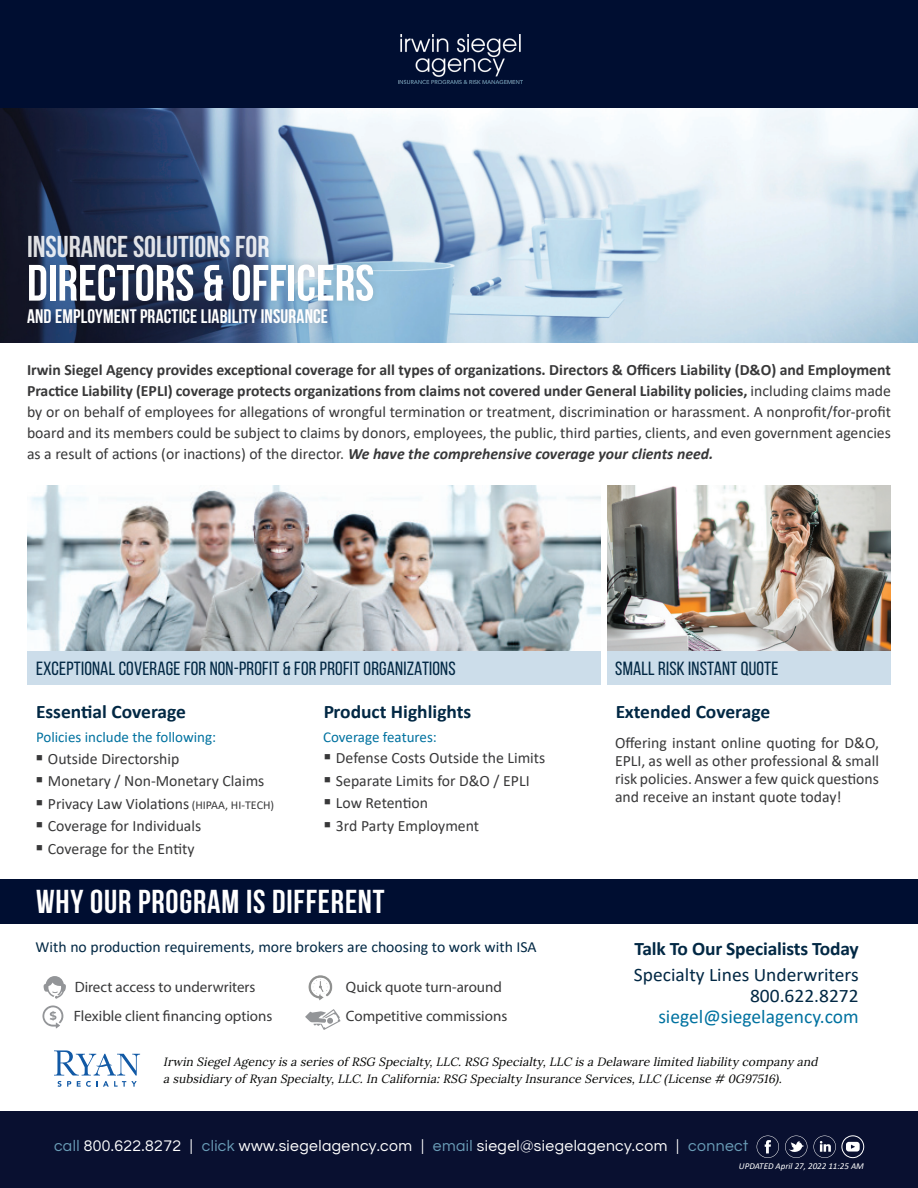
<style>
.page{position:relative;width:918px;height:1188px;background:#fff}
.page>*{position:absolute;margin:0;border:0;box-sizing:border-box;transform-origin:0 0}
.t1{font:700 51px "Bebas Neue";color:#fff}
.t2{font:700 33px "Bebas Neue";letter-spacing:.025em;color:#fff}
.t3{font:700 30px "Bebas Neue";color:#fff}
.t4{font:700 19.5px "Bebas Neue";letter-spacing:.01em;color:#fff}
.t5{font:19.5px "Calibri";color:#0072a0}
.t6{font:19.05px "Bebas Neue";letter-spacing:.01em;color:#022844}
.t7{font:700 19.05px "Calibri";letter-spacing:-.005em;color:#022844}
.t8{font:19.05px/21px "Calibri";color:#022844;text-align:right}
.t9{font:15.75px/21px "Calibri";color:#383839;text-align:justify}
.t10{font:15.75px "Questrial";letter-spacing:.025em;color:#fff}
.t11{font:15.45px "Calibri";color:#022844}
.t12{font:15px/28.7px "Myriad Pro";color:#383839}
.t13{font:15px "Calibri";color:#0072a0}
.t14{font:italic 12px/16.5px "Lora";color:#040503}
.t15{font:italic 9px "Calibri";color:#fff}
.s1{font-weight:700}
.s2{font-weight:700;font-style:italic}
.s3{font-size:12px}
.s4{color:#6a9db7}
</style>
<div class="page">
<div style="left:0;top:1112px;width:918px;height:76px;background:#091030"></div>
<svg style="left:785px;top:1136px;width:22px;height:22px"></svg>
<svg style="left:757px;top:1136px;width:22px;height:22px"></svg>
<svg style="left:813px;top:1135px;width:51px;height:23px"></svg>
<img style="left:27px;top:485px;width:574px;height:165px">
<img style="left:0;top:108px;width:918px;height:235px">
<div style="left:20px;top:256px;width:361px;height:75px;background:#231f20;opacity:.14"></div>
<img style="left:608px;top:485px;width:283px;height:165px">
<div style="left:27px;top:651px;width:574px;height:34px;background:#ccddea"></div>
<div style="left:608px;top:651px;width:283px;height:34px;background:#ccddea"></div>
<svg style="left:43px;top:976px;width:23px;height:23px"></svg>
<svg style="left:305px;top:1009px;width:36px;height:21px"></svg>
<svg style="left:42px;top:1005px;width:21px;height:24px"></svg>
<img style="left:308px;top:975px;width:25px;height:26px">
<div style="left:0;top:0;width:918px;height:108px;background:#000e31"></div>
<img style="left:399px;top:34px;width:124px;height:49px">
<div style="left:0;top:880px;width:918px;height:44px;background:#000e31"></div>
<svg style="left:54px;top:1050px;width:86px;height:37px"></svg>
<h3 class="t3" style="left:27px;top:230px;width:244px">INSURANCE SOLUTIONS FOR</h3>
<h1 class="t1" style="left:27px;top:255px;width:349px">DIRECTORS &amp; OFFICERS</h1>
<p class="t4" style="left:27px;top:306px;width:303px">AND EMPLOYMENT PRACTICE LIABILITY INSURANCE</p>
<p class="t9" style="left:27px;top:359px;width:866px"><span class="s1">Irwin Siegel Agency provides exceptional coverage for all types of organizations. Directors &amp; Officers Liability (D&amp;O) and Employment Practice Liability (EPLI) coverage protects organizations from claims not covered under General Liability policies,</span> including claims made by or on behalf of employees for allegations of wrongful termination or treatment, discrimination or harassment. A nonprofit/for-profit board and its members could be subject to claims by donors, employees, the public, third parties, clients, and even government agencies as a result of actions (or inactions) of the director. <span class="s2">We have the comprehensive coverage your clients need.</span></p>
<p class="t6" style="left:36px;top:658px;width:421px">EXCEPTIONAL COVERAGE FOR NON-PROFIT &amp; FOR PROFIT ORGANIZATIONS</p>
<p class="t7" style="left:36px;top:699px;width:151px">Essential Coverage</p>
<p class="t7" style="left:323px;top:699px;width:150px">Product Highlights</p>
<p class="t13" style="left:36px;top:727px;width:182px">Policies include the following:</p>
<p class="t13" style="left:323px;top:727px;width:115px">Coverage features:</p>
<p class="t9" style="left:36px;top:747px;width:145px">■ Outside Directorship</p>
<p class="t9" style="left:36px;top:770px;width:230px">■ Monetary / Non-Monetary Claims</p>
<p class="t9" style="left:36px;top:792px;width:240px">■ Privacy Law Violations <span class="s3">(HIPAA, HI-TECH)</span></p>
<p class="t9" style="left:36px;top:815px;width:167px">■ Coverage for Individuals</p>
<p class="t9" style="left:36px;top:837px;width:160px">■ Coverage for the Entity</p>
<p class="t9" style="left:324px;top:747px;width:223px">■ Defense Costs Outside the Limits</p>
<p class="t9" style="left:324px;top:770px;width:207px">■ Separate Limits for D&amp;O / EPLI</p>
<p class="t9" style="left:324px;top:792px;width:106px">■ Low Retention</p>
<p class="t9" style="left:324px;top:815px;width:157px">■ 3rd Party Employment</p>
<h2 class="t2" style="left:36px;top:884px;width:350px">WHY OUR PROGRAM IS DIFFERENT</h2>
<p class="t11" style="left:36px;top:937px;width:503px">With no production requirements, more brokers are choosing to work with ISA</p>
<p class="t12" style="left:74px;top:972px;width:200px">Direct access to underwriters<br>Flexible client financing options</p>
<p class="t12" style="left:346px;top:973px;width:163px">Quick quote turn-around<br>Competitive commissions</p>
<p class="t6" style="left:615px;top:658px;width:165px">SMALL RISK INSTANT QUOTE</p>
<p class="t7" style="left:615px;top:699px;width:157px">Extended Coverage</p>
<p class="t9" style="left:615px;top:733px;width:265px;line-height:18px">Offering instant online quoting for D&amp;O, EPLI, as well as other professional &amp; small risk policies. Answer a few quick questions and receive an instant quote today!</p>
<p class="t7" style="left:634px;top:936px;width:226px">Talk To Our Specialists Today</p>
<p class="t8" style="left:634px;top:964px;width:226px">Specialty Lines Underwriters<br>800.622.8272</p>
<p class="t5" style="left:658px;top:1003px;width:202px">siegel@siegelagency.com</p>
<p class="t14" style="left:163px;top:1053px;width:659px">Irwin SiegelAgency isa seriesofRSG Specialty,LLC.RSG Specialty,LLC isa Delaware limited liability company and a subsidiary ofRyan Specialty,LLC.In California:RSG Specialty Insurance Services,LLC (License # 0G97516).</p>
<p class="t10" style="left:54px;top:1135px;width:696px"><span class="s4">call</span> 800.622.8272 | <span class="s4">click</span> www.siegelagency.com | <span class="s4">email</span> siegel@siegelagency.com | <span class="s4">connect</span></p>
<p class="t15" style="left:739px;top:1160px;width:127px">UPDATED April 27, 2022 11:25 AM</p>
</div>
